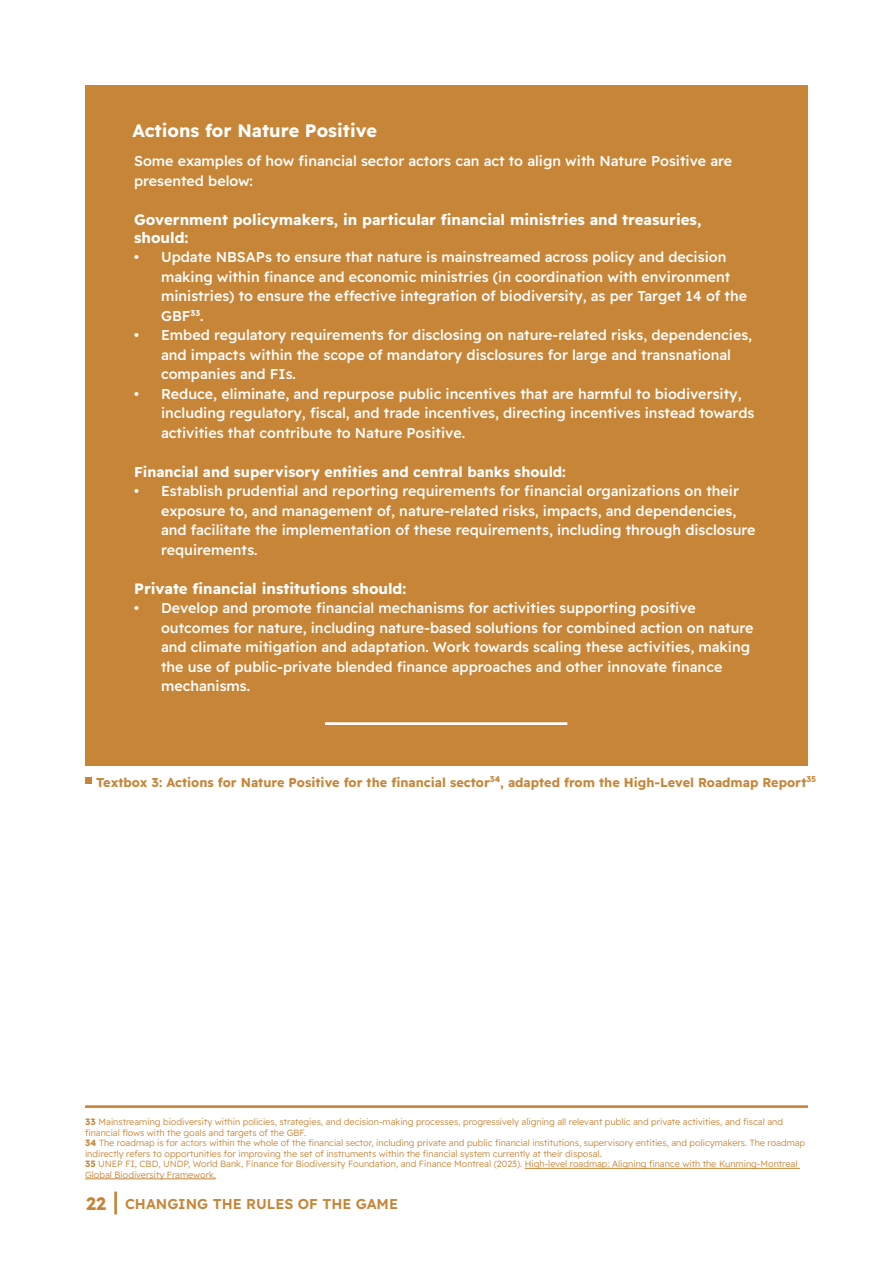
<style>
.page{position:relative;width:893px;height:1263px;background:#fff}
.page>*{position:absolute;margin:0;border:0;box-sizing:border-box;transform-origin:0 0}
.t1{font:700 18px "Readex Pro";color:#fff}
.t2{font:700 15px/18px "Readex Pro";color:#fff}
.t3{font:500 14.25px/19.5px "Readex Pro";color:#fff}
.t4{font:700 14.25px "Readex Pro";color:#fff}
.t5{font:600 14.25px "Readex Pro";color:#c78538}
.t6{font:700 12.75px "Readex Pro";color:#c78538}
.t7{font:300 9px/10.5px "Readex Pro";color:#c78538}
.s1{font-weight:700}
.s2{font-weight:700;font-size:18px}
</style>
<div class="page">
<hr style="left:114px;top:1191px;width:3px;height:23px;background:#c78538">
<div style="left:85px;top:85px;width:723px;height:680px;background:#c78538"></div>
<hr style="left:325px;top:722px;width:242px;height:3px;background:#fff">
<div style="left:85px;top:778px;width:7px;height:6px;background:#c78538"></div>
<hr style="left:525px;top:1168px;width:275px;height:1px;background:#c78538">
<hr style="left:85px;top:1178px;width:131px;height:1px;background:#c78538">
<hr style="left:85px;top:1105px;width:723px;height:3px;background:#c78538">
<p class="t1" style="left:133px;top:121px;width:246px">Actions for Nature Positive</p>
<p class="t3" style="left:134px;top:152px;width:600px">Some examples of how financial sector actors can act to align with Nature Positive are presented below:</p>
<p class="t2" style="left:134px;top:211px;width:569px">Government policymakers, in particular financial ministries and treasuries, should:</p>
<p class="t3" style="left:161px;top:248px;width:587px;text-indent:-27px">• Update NBSAPs to ensure that nature is mainstreamed across policy and decision making within finance and economic ministries (in coordination with environment ministries) to ensure the effective integration of biodiversity, as per Target 14 of the GBF<sup>33</sup>.</p>
<p class="t3" style="left:161px;top:326px;width:593px;text-indent:-27px">• Embed regulatory requirements for disclosing on nature-related risks, dependencies, and impacts within the scope of mandatory disclosures for large and transnational companies and FIs.</p>
<p class="t3" style="left:161px;top:384px;width:595px;text-indent:-27px">• Reduce, eliminate, and repurpose public incentives that are harmful to biodiversity, including regulatory, fiscal, and trade incentives, directing incentives instead towards activities that contribute to Nature Positive.</p>
<p class="t4" style="left:134px;top:463px;width:433px">Financial and supervisory entities and central banks should:</p>
<p class="t3" style="left:161px;top:481px;width:596px;text-indent:-27px">• Establish prudential and reporting requirements for financial organizations on their exposure to, and management of, nature-related risks, impacts, and dependencies, and facilitate the implementation of these requirements, including through disclosure requirements.</p>
<p class="t2" style="left:134px;top:580px;width:274px">Private financial institutions should:</p>
<p class="t3" style="left:161px;top:599px;width:594px;text-indent:-27px">• Develop and promote financial mechanisms for activities supporting positive outcomes for nature, including nature-based solutions for combined action on nature and climate mitigation and adaptation. Work towards scaling these activities, making the use of public-private blended finance approaches and other innovate finance mechanisms.</p>
<p class="t6" style="left:96px;top:775px;width:721px">Textbox 3: Actions for Nature Positive for the financial sector<sup>34</sup>, adapted from the High-Level Roadmap Report<sup>35</sup></p>
<p class="t7" style="left:85px;top:1117px;width:722px"><span class="s1">33</span> Mainstreaming biodiversity within policies, strategies, and decision-making processes, progressively aligning all relevant public and private activities, and fiscal and financial flows with the goals and targets of the GBF.<br><span class="s1">34</span> The roadmap is for actors within the whole of the financial sector, including private and public financial institutions, supervisory entities, and policymakers. The roadmap indirectly refers to opportunities for improving the set of instruments within the financial system currently at their disposal.<br><span class="s1">35</span> UNEP FI, CBD, UNDP, World Bank, Finance for Biodiversity Foundation, and Finance Montreal (2023). High-level roadmap: Aligning finance with the Kunming-Montreal Global Biodiversity Framework.</p>
<p class="t5" style="left:86px;top:1195px;width:313px"><span class="s2">22</span> CHANGING THE RULES OF THE GAME</p>
</div>
